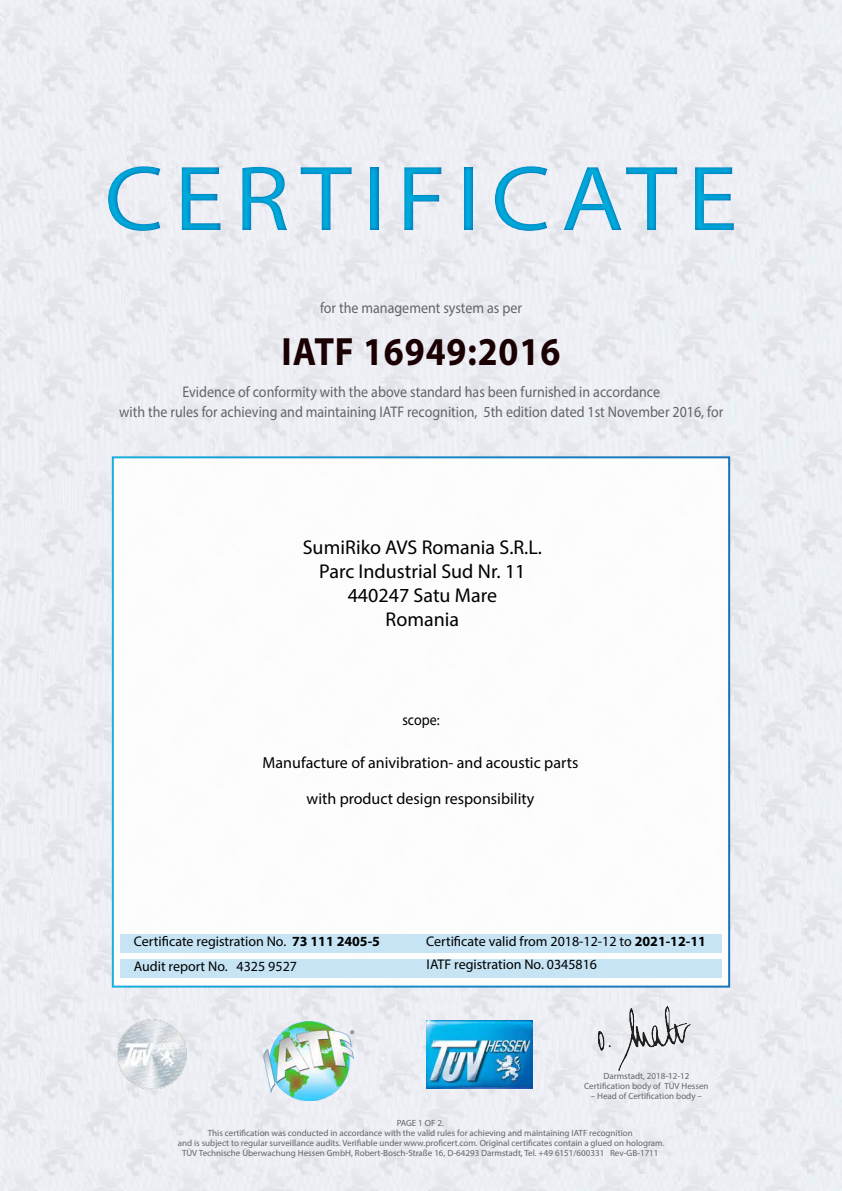
<style>
.page{position:relative;width:842px;height:1191px;background:#fff}
.page>*{position:absolute;margin:0;border:0;box-sizing:border-box;transform-origin:0 0}
.t1{font:93px "Myriad Pro";letter-spacing:.1em;color:#00addc;scale:1.1 1}
.t2{font:700 39.6px "Myriad Pro";letter-spacing:.025em;color:#1a0002;scale:.91 1}
.t3{font:20px/24px "Myriad Pro";color:#000;text-align:center}
.t4{font:16px "Myriad Pro";color:#000}
.t5{font:15.4px/20px "Myriad Pro";color:#636466;text-align:center;scale:.91 1}
.t6{font:15.4px "Myriad Pro";color:#000;scale:.91 1}
.t7{font:14px/24.6px "Myriad Pro";color:#000}
.t8{font:9px/10px "Myriad Pro";color:#636466;text-align:center}
.s1{font-weight:700}
</style>
<div class="page">
<img style="left:0;top:0;width:842px;height:1191px">
<img style="left:731px;top:695px;width:103px;height:47px">
<img style="left:734px;top:566px;width:108px;height:47px">
<img style="left:427px;top:1020px;width:106px;height:69px">
<div style="left:113px;top:457px;width:616px;height:529px;background:#fff"></div>
<div style="left:112px;top:456px;width:618px;height:531px;border:2px solid #fff"></div>
<div style="left:120px;top:958px;width:602px;height:19px;background:#c0e2f3"></div>
<div style="left:121px;top:934px;width:601px;height:19px;background:#c0e2f3"></div>
<img style="left:731px;top:455px;width:111px;height:40px">
<img style="left:731px;top:793px;width:81px;height:72px">
<img style="left:598px;top:1006px;width:92px;height:64px">
<img style="left:261px;top:1021px;width:96px;height:79px">
<svg style="left:0;top:141px;width:842px;height:113px;fill:#eceef3"></svg>
<img style="left:117px;top:1019px;width:70px;height:69px">
<svg style="left:350px;top:1030px;width:4px;height:4px"></svg>
<h1 class="t1" style="left:104px;top:153px;width:577px">CERTIFICATE</h1>
<h3 class="t5" style="left:320px;top:298px;width:223px">for the management system as per</h3>
<h2 class="t2" style="left:282px;top:328px;width:308px">IATF 16949:2016</h2>
<h3 class="t5" style="left:119px;top:382px;width:665px">Evidence of conformity with the above standard has been furnished in accordance<br>with the rules for achieving and maintaining IATF recognition, 5th edition dated 1st November 2016, for</h3>
<h3 class="t3" style="left:303px;top:536px;width:241px">SumiRiko AVS Romania S.R.L.<br>Parc Industrial Sud Nr. 11<br>440247 Satu Mare<br>Romania</h3>
<h3 class="t6" style="left:402px;top:712px;width:42px">scope:</h3>
<h3 class="t4" style="left:263px;top:755px;width:317px">Manufacture of anivibration- and acoustic parts</h3>
<h3 class="t4" style="left:307px;top:791px;width:229px">with product design responsibility</h3>
<h3 class="t7" style="left:134px;top:929px;width:248px">Certificate registration No. <span class="s1">73 111 2405-5<br></span>Audit report No. 4325 9527</h3>
<h3 class="t7" style="left:426px;top:929px;width:281px">Certificate valid from 2018-12-12 to <span class="s1">2021-12-11</span></h3>
<h3 class="t7" style="left:427px;top:953px;width:172px">IATF registration No. 0345816</h3>
<p class="t8" style="left:584px;top:1071px;width:126px">Darmstadt, 2018-12-12<br>Certification body of TÜV Hessen</p>
<p class="t8" style="left:591px;top:1091px;width:113px">– Head of Certification body –</p>
<p class="t8" style="left:178px;top:1118px;width:488px">PAGE 1 OF 2.<br>This certification was conducted in accordance with the valid rules for achieving and maintaining IATF recognition<br>and is subject to regular surveillance audits. Verifiable under www.proficert.com. Original certificates contain a glued on hologram.<br>TÜV Technische Überwachung Hessen GmbH, Robert-Bosch-Straße 16, D-64293 Darmstadt, Tel. +49 6151/600331 Rev-GB-1711</p>
</div>
